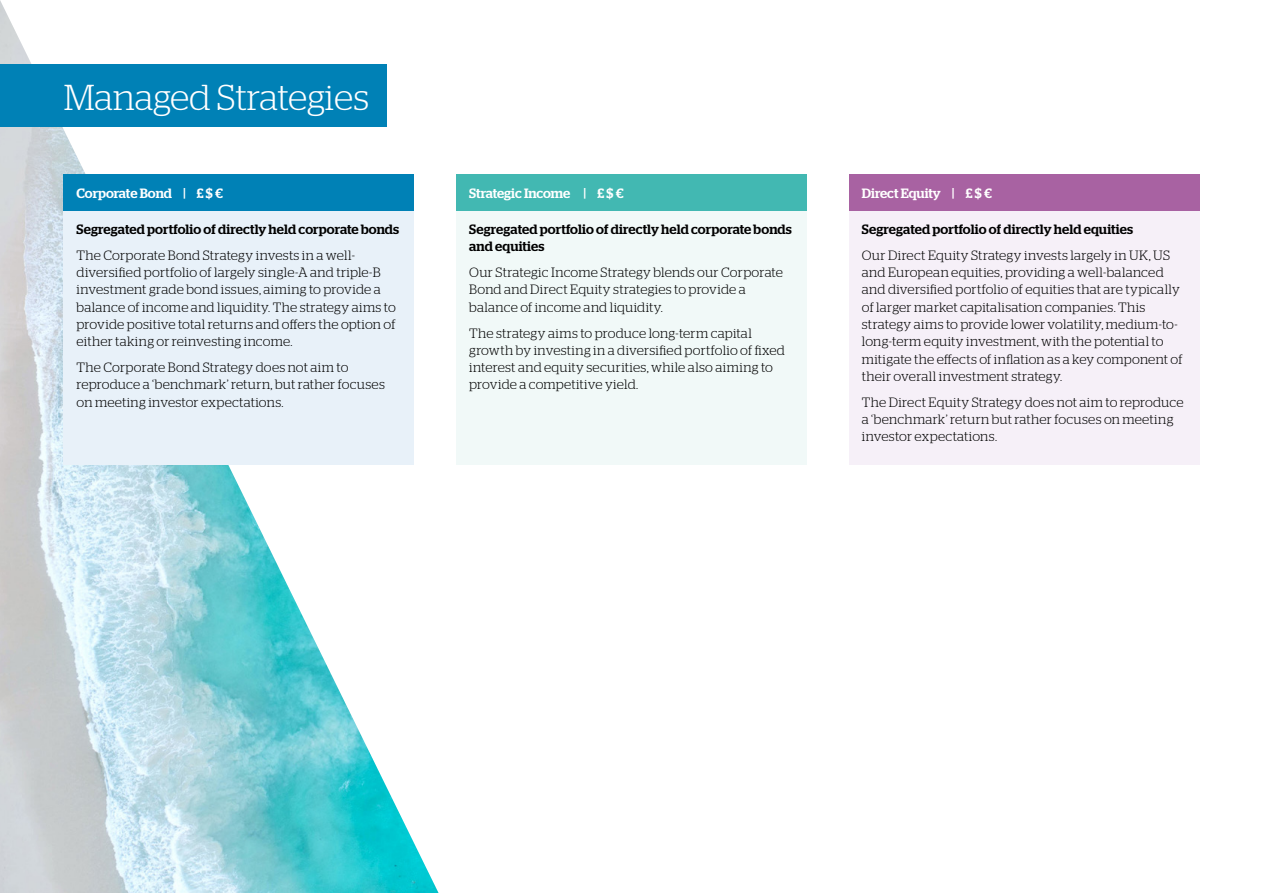
<style>
.page{position:relative;width:1263px;height:893px;background:#fff}
.page>*{position:absolute;margin:0;border:0;box-sizing:border-box;transform-origin:0 0}
.t1{font:300 36px "Stag";letter-spacing:-.005em;color:#fff}
.t2{font:300 13.5px/17.2px "Stag";letter-spacing:.015em;color:#000}
.t3{font:500 13.5px/17.2px "Stag";letter-spacing:.01em;color:#000}
.t4{font:500 13.5px "Stag";letter-spacing:-.005em;color:#fff}
</style>
<div class="page">
<img style="left:0;top:0;width:438px;height:893px">
<div style="left:0;top:64px;width:386px;height:63px;background:#0081b6"></div>
<div style="left:64px;top:211px;width:350px;height:254px;background:#e8f1f9"></div>
<div style="left:456px;top:211px;width:350px;height:254px;background:#f1f9f8"></div>
<div style="left:849px;top:211px;width:350px;height:254px;background:#f6f0f8"></div>
<div style="left:64px;top:174px;width:350px;height:37px;background:#0081b6"></div>
<div style="left:456px;top:174px;width:350px;height:37px;background:#42b8b2"></div>
<div style="left:849px;top:174px;width:350px;height:37px;background:#a862a2"></div>
<h1 class="t1" style="left:64px;top:77px;width:307px">Managed Strategies</h1>
<p class="t4" style="left:77px;top:185px;width:148px">Corporate Bond | £ $ €</p>
<p class="t4" style="left:469px;top:185px;width:156px">Strategic Income | £ $ €</p>
<p class="t4" style="left:862px;top:185px;width:132px">Direct Equity | £ $ €</p>
<p class="t3" style="left:77px;top:221px;width:324px">Segregated portfolio of directly held corporate bonds</p>
<p class="t2" style="left:77px;top:246px;width:321px">The Corporate Bond Strategy invests in a well&shy;diversified portfolio of largely single-A and triple-B investment grade bond issues, aiming to provide a balance of income and liquidity. The strategy aims to provide positive total returns and offers the option of either taking or reinvesting income.</p>
<p class="t2" style="left:77px;top:358px;width:310px">The Corporate Bond Strategy does not aim to reproduce a ‘benchmark’ return, but rather focuses on meeting investor expectations.</p>
<p class="t3" style="left:469px;top:221px;width:324px">Segregated portfolio of directly held corporate bonds and equities</p>
<p class="t2" style="left:469px;top:264px;width:315px">Our Strategic Income Strategy blends our Corporate<br>Bond and Direct Equity strategies to provide a balance of income and liquidity.</p>
<p class="t2" style="left:469px;top:324px;width:317px">The strategy aims to produce long-term capital growth by investing in a diversified portfolio of fixed interest and equity securities, while also aiming to provide a competitive yield.</p>
<p class="t3" style="left:862px;top:221px;width:273px">Segregated portfolio of directly held equities</p>
<p class="t2" style="left:862px;top:246px;width:322px">Our Direct Equity Strategy invests largely in UK, US and European equities, providing a well-balanced and diversified portfolio of equities that are typically of larger market capitalisation companies. This strategy aims to provide lower volatility, medium-to&shy;long-term equity investment, with the potential to mitigate the effects of inflation as a key component of their overall investment strategy.</p>
<p class="t2" style="left:862px;top:393px;width:323px">The Direct Equity Strategy does not aim to reproduce a ‘benchmark’ return but rather focuses on meeting investor expectations.</p>
</div>
